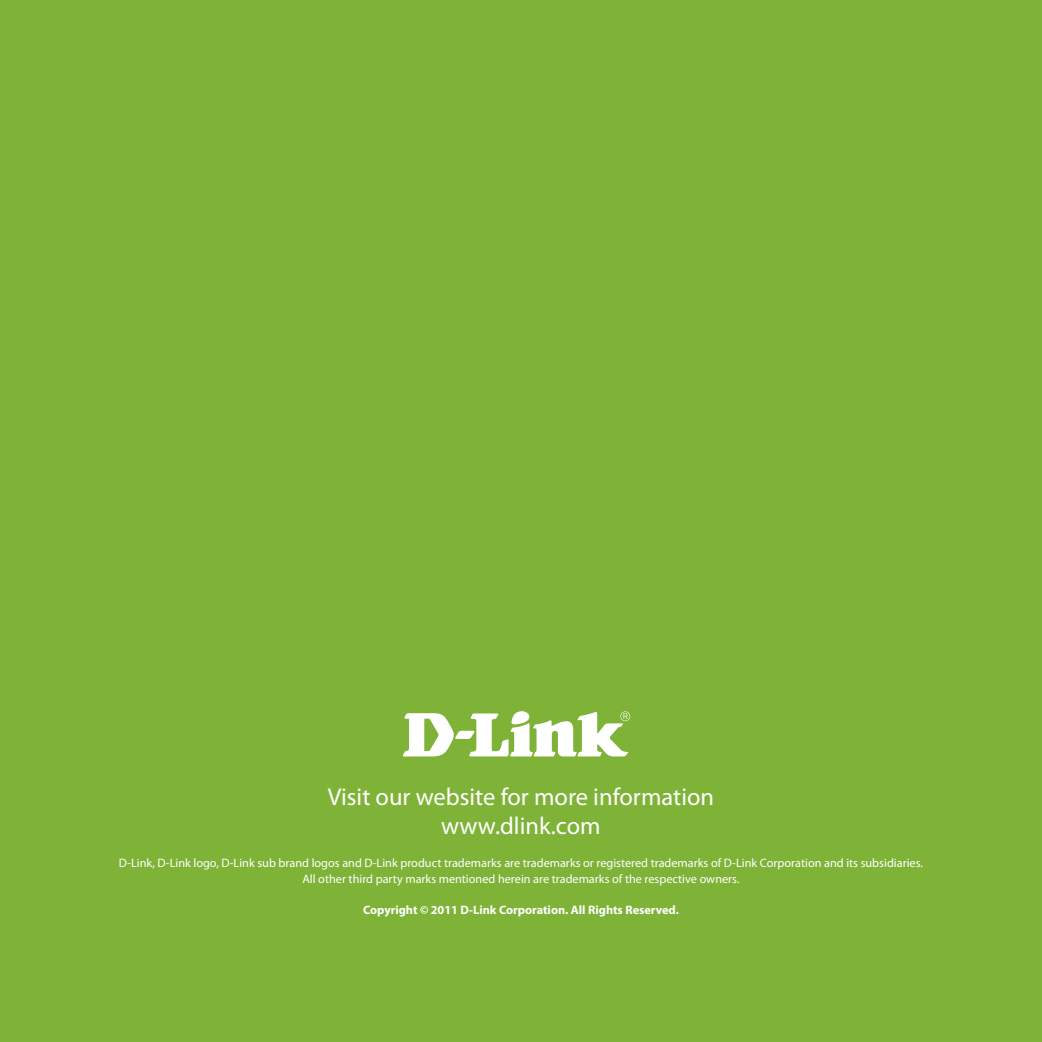
<style>
.page{position:relative;width:1042px;height:1042px;background:#7fb338}
.page>*{position:absolute;margin:0;border:0;box-sizing:border-box;transform-origin:0 0}
.t1{font:24.5px "Myriad Pro";color:#fff}
.t2{font:12.25px "Myriad Pro";color:#fff}
.t3{font:700 12.25px "Myriad Pro";color:#fff}
</style>
<div class="page">
<svg style="left:403px;top:711px;width:227px;height:45px"></svg>
<p class="t1" style="left:328px;top:781px;width:388px">Visit our website for more information</p>
<p class="t1" style="left:441px;top:811px;width:161px">www.dlink.com</p>
<p class="t2" style="left:119px;top:855px;width:805px">D-Link, D-Link logo, D-Link sub brand logos and D-Link product trademarks are trademarks or registered trademarks of D-Link Corporation and its subsidiaries.</p>
<p class="t2" style="left:302px;top:871px;width:438px">All other third party marks mentioned herein are trademarks of the respective owners.</p>
<p class="t3" style="left:363px;top:902px;width:317px">Copyright © 2011 D-Link Corporation. All Rights Reserved.</p>
</div>
